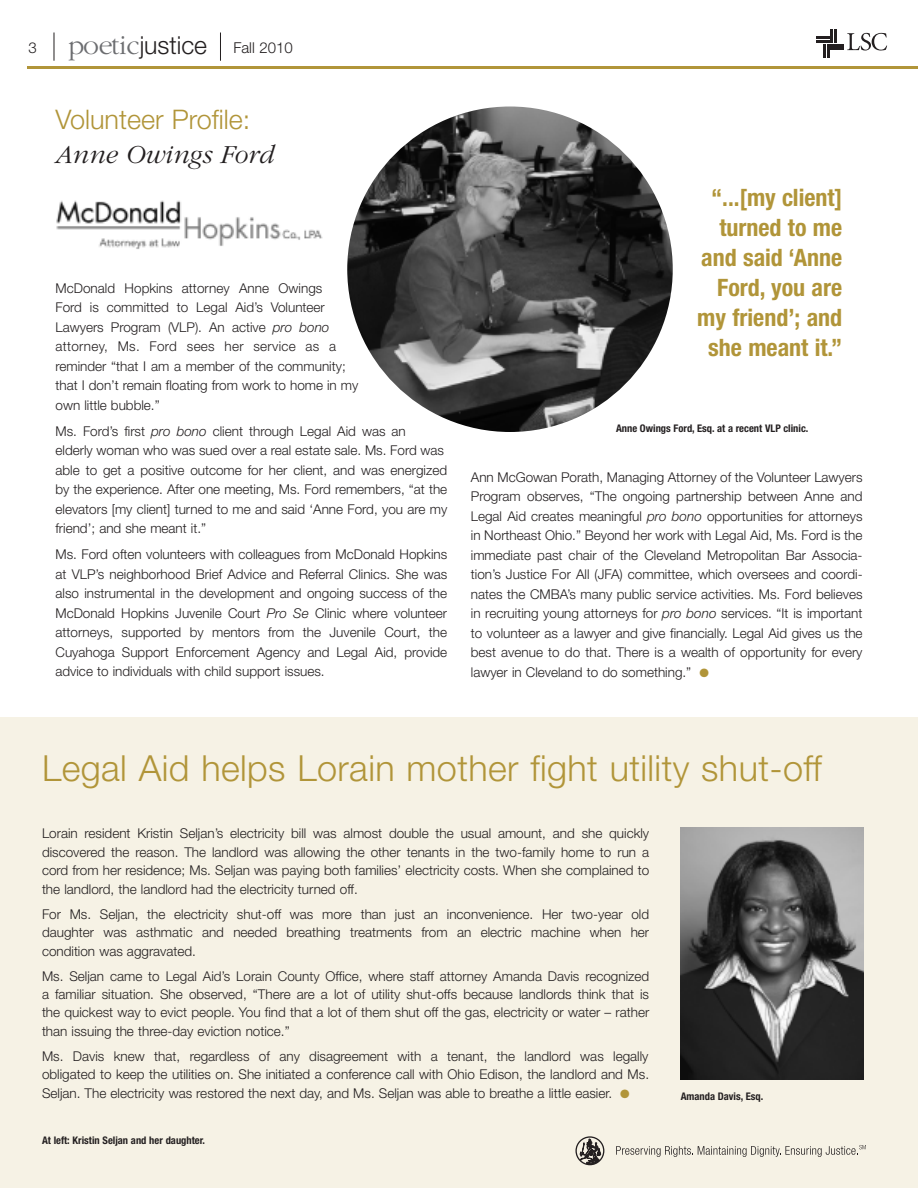
<style>
.page{position:relative;width:918px;height:1188px;background:#fff}
.page>*{position:absolute;margin:0;border:0;box-sizing:border-box;transform-origin:0 0}
.t1{font:300 36px "Helvetica Neue LT";letter-spacing:.01em;color:#b19539}
.t2{font:300 27px "Helvetica Neue LT";color:#b19539}
.t3{font:italic 300 27px "Garamond";color:#231f20}
.t4{font:700 condensed 24px/30px "Helvetica Neue LT";color:#b19539;text-align:right}
.t5{font:300 15px "Helvetica Neue LT";color:#231f20}
.t6{font:300 13.5px/19.5px "Helvetica Neue LT";color:#231f20;text-align:justify}
.t7{font:700 condensed 10.5px "Helvetica Neue LT";color:#231f20}
.s1{font-family:"Garamond";font-size:28.2px;color:#6c6d70}
.s2{font-size:24.75px}
.s3{font-style:italic}
.s4{color:#b19539}
</style>
<div class="page">
<div style="left:0;top:717px;width:918px;height:471px;background:#f6f2e5"></div>
<hr style="left:27px;top:66px;width:891px;height:3px;background:#b19539">
<svg style="left:54px;top:33px;width:1px;height:28px"></svg>
<svg style="left:220px;top:33px;width:1px;height:28px"></svg>
<svg style="left:816px;top:29px;width:71px;height:28px"></svg>
<img style="left:681px;top:827px;width:183px;height:253px">
<img style="left:56px;top:200px;width:267px;height:49px">
<img style="left:347px;top:106px;width:326px;height:326px;border-radius:50%">
<svg style="left:616px;top:1145px;width:250px;height:12px"></svg>
<div style="left:575px;top:1136px;width:29px;height:29px;border:1px solid #231f20;border-radius:50%"></div>
<svg style="left:576px;top:1139px;width:25px;height:26px"></svg>
<p class="t5" style="left:28px;top:42px;width:266px">3 <span class="s1">poetic</span><span class="s2">justice</span> Fall 2010</p>
<h2 class="t2" style="left:56px;top:109px;width:196px">Volunteer Profile:</h2>
<h2 class="t3" style="left:56px;top:138px;width:220px">Anne Owings Ford</h2>
<p class="t6" style="left:56px;top:279px;width:304px;text-align:left">McDonald Hopkins attorney Anne Owings<br>Ford is committed to Legal Aid’s Volunteer Lawyers Program (VLP). An active <span class="s3">pro bono </span>attorney, Ms. Ford sees her service as a reminder “that I am a member of the community; that I don’t remain floating from work to home in my own little bubble.”</p>
<p class="t6" style="left:55px;top:422px;width:393px;text-align:left">Ms. Ford’s first <span class="s3">pro bono</span> client through Legal Aid was an<br>elderly woman who was sued over a real estate sale. Ms. Ford was able to get a positive outcome for her client, and was energized by the experience. After one meeting, Ms. Ford remembers, “at the elevators [my client] turned to me and said ‘Anne Ford, you are my friend’; and she meant it.”</p>
<p class="t6" style="left:55px;top:546px;width:393px">Ms. Ford often volunteers with colleagues from McDonald Hopkins at VLP’s neighborhood Brief Advice and Referral Clinics. She was also instrumental in the development and ongoing success of the McDonald Hopkins Juvenile Court <span class="s3">Pro Se</span> Clinic where volunteer attorneys, supported by mentors from the Juvenile Court, the Cuyahoga Support Enforcement Agency and Legal Aid, provide advice to individuals with child support issues.</p>
<h3 class="t4" style="left:697px;top:185px;width:147px">“...[my client] turned to me and said ‘Anne<br>Ford, you are my friend’; and she meant it.”</h3>
<p class="t7" style="left:616px;top:425px;width:194px">Anne Owings Ford, Esq. at a recent VLP clinic.</p>
<p class="t6" style="left:471px;top:468px;width:393px">Ann McGowan Porath, Managing Attorney of the Volunteer Lawyers Program observes, “The ongoing partnership between Anne and Legal Aid creates meaningful <span class="s3">pro bono</span> opportunities for attorneys in Northeast Ohio.” Beyond her work with Legal Aid, Ms. Ford is the immediate past chair of the Cleveland Metropolitan Bar Associa&shy;tion’s Justice For All (JFA) committee, which oversees and coordi&shy;nates the CMBA’s many public service activities. Ms. Ford believes in recruiting young attorneys for <span class="s3">pro bono</span> services. “It is important to volunteer as a lawyer and give financially. Legal Aid gives us the best avenue to do that. There is a wealth of opportunity for every lawyer in Cleveland to do something.” <span class="s4">●</span></p>
<h1 class="t1" style="left:42px;top:755px;width:781px">Legal Aid helps Lorain mother fight utility shut-off</h1>
<p class="t6" style="left:42px;top:826px;width:609px;line-height:18.5px">Lorain resident Kristin Seljan’s electricity bill was almost double the usual amount, and she quickly discovered the reason. The landlord was allowing the other tenants in the two-family home to run a cord from her residence; Ms. Seljan was paying both families’ electricity costs. When she complained to the landlord, the landlord had the electricity turned off.</p>
<p class="t6" style="left:42px;top:906px;width:609px;line-height:18.5px">For Ms. Seljan, the electricity shut-off was more than just an inconvenience. Her two-year old daughter was asthmatic and needed breathing treatments from an electric machine when her condition was aggravated.</p>
<p class="t6" style="left:42px;top:968px;width:609px;line-height:18.5px">Ms. Seljan came to Legal Aid’s Lorain County Office, where staff attorney Amanda Davis recognized a familiar situation. She observed, “There are a lot of utility shut-offs because landlords think that is the quickest way to evict people. You find that a lot of them shut off the gas, electricity or water – rather than issuing the three-day eviction notice.”</p>
<p class="t6" style="left:42px;top:1048px;width:609px;line-height:18.5px">Ms. Davis knew that, regardless of any disagreement with a tenant, the landlord was legally obligated to keep the utilities on. She initiated a conference call with Ohio Edison, the landlord and Ms.<br>Seljan. The electricity was restored the next day, and Ms. Seljan was able to breathe a little easier. <span class="s4">●</span></p>
<p class="t7" style="left:42px;top:1137px;width:164px">At left: Kristin Seljan and her daughter.</p>
<p class="t7" style="left:681px;top:1093px;width:84px">Amanda Davis, Esq.</p>
</div>
